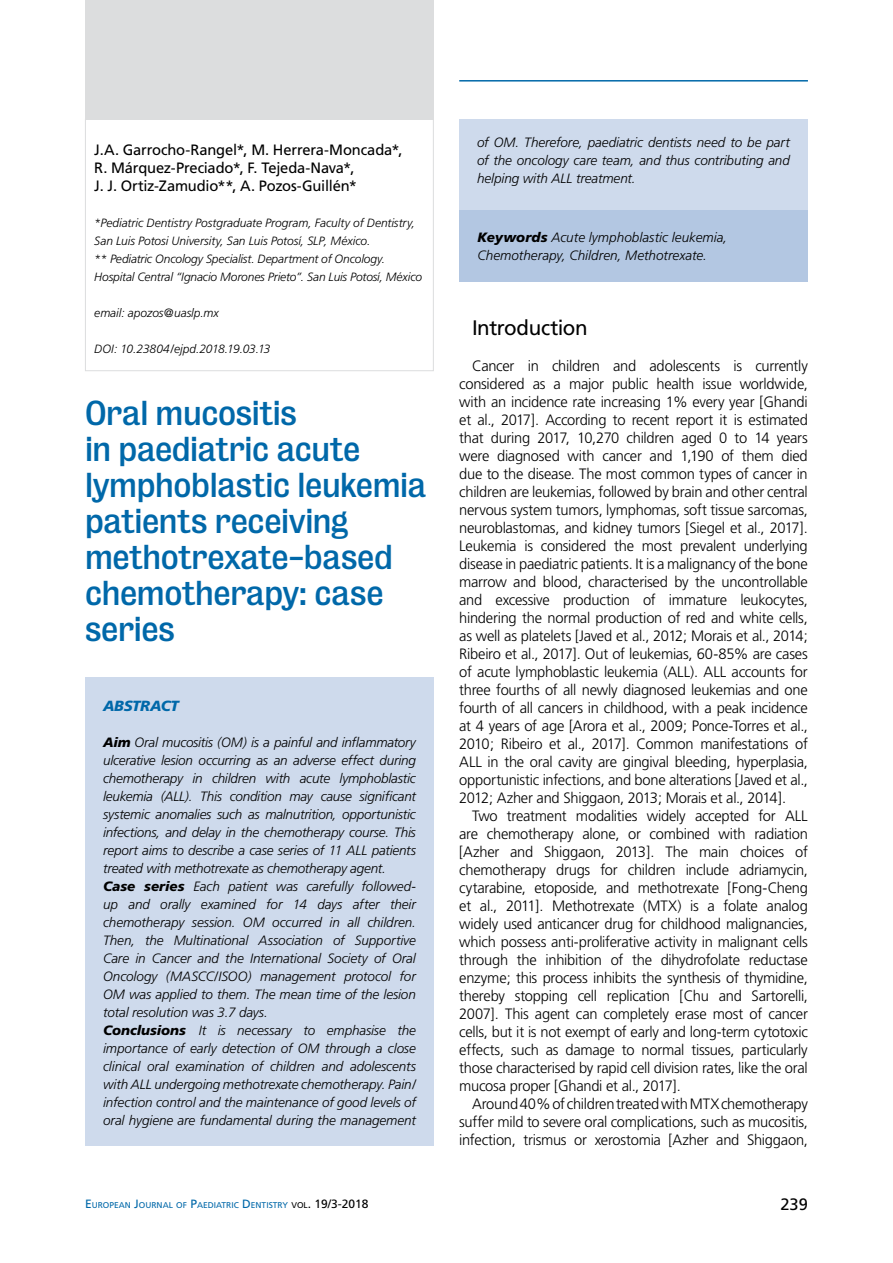
<style>
.page{position:relative;width:893px;height:1263px;background:#fff}
.page>*{position:absolute;margin:0;border:0;box-sizing:border-box;transform-origin:0 0}
.t1{font:31.5px/36px "Bureau Grot Five Three";letter-spacing:-.01em;color:#0068a9}
.t2{font:21px "Frutiger";letter-spacing:-.025em;color:#000}
.t3{font:16.5px "Frutiger";color:#000}
.t4{font:300 15px/18px "Frutiger";letter-spacing:-.02em;color:#000;text-align:justify}
.t5{font:15px/18px "Frutiger";letter-spacing:-.015em;color:#000}
.t6{font:italic 900 14.7px "Frutiger";letter-spacing:-.02em;color:#0068a9}
.t7{font:italic 300 13.5px/18px "Frutiger";letter-spacing:-.01em;color:#000}
.t8{font:italic 300 12px/18px "Frutiger";letter-spacing:-.005em;color:#000}
.t9{font:8.4px "Frutiger";color:#0068a9}
.s1{font-weight:900}
.s2{font-size:12px}
.s3{color:#000}
.s4{font-size:12px;color:#000}
</style>
<div class="page">
<hr style="left:459px;top:80px;width:349px;height:2px;background:#0068a9">
<div style="left:85px;top:0;width:349px;height:119px;background:#dcddde"></div>
<div style="left:85px;top:119px;width:349px;height:252px;border:1px solid #dcddde"></div>
<div style="left:85px;top:677px;width:349px;height:468px;background:#cedaec"></div>
<div style="left:459px;top:209px;width:349px;height:72px;background:#b3c7e2"></div>
<div style="left:459px;top:119px;width:349px;height:90px;background:#cedaec"></div>
<p class="t5" style="left:94px;top:141px;width:310px">J.A. Garrocho-Rangel*, M. Herrera-Moncada*,<br>R. Márquez-Preciado*, F. Tejeda-Nava*,<br>J. J. Ortiz-Zamudio**, A. Pozos-Guillén*</p>
<p class="t8" style="left:94px;top:214px;width:329px">*Pediatric Dentistry Postgraduate Program, Faculty of Dentistry, San Luis Potosi University, San Luis Potosí, SLP, México.<br>** Pediatric Oncology Specialist. Department of Oncology.<br>Hospital Central “Ignacio Morones Prieto”. San Luis Potosí, México</p>
<p class="t8" style="left:94px;top:304px;width:126px">email: apozos@uaslp.mx</p>
<p class="t8" style="left:94px;top:340px;width:178px">DOI: 10.23804/ejpd.2018.19.03.13</p>
<h1 class="t1" style="left:85px;top:395px;width:343px">Oral mucositis<br>in paediatric acute lymphoblastic leukemia patients receiving methotrexate-based chemotherapy: case series</h1>
<p class="t6" style="left:103px;top:697px;width:77px">ABSTRACT</p>
<p class="t7" style="left:103px;top:733px;width:314px"><span class="s1">Aim</span> Oral mucositis (OM) is a painful and inflammatory ulcerative lesion occurring as an adverse effect during chemotherapy in children with acute lymphoblastic leukemia (ALL). This condition may cause significant systemic anomalies such as malnutrition, opportunistic infections, and delay in the chemotherapy course. This report aims to describe a case series of 11 ALL patients treated with methotrexate as chemotherapy agent.<br><span class="s1">Case series</span> Each patient was carefully followed&shy;up and orally examined for 14 days after their chemotherapy session. OM occurred in all children.<br>Then, the Multinational Association of Supportive Care in Cancer and the International Society of Oral Oncology (MASCC/ISOO) management protocol for OM was applied to them. The mean time of the lesion total resolution was 3.7 days.<br><span class="s1">Conclusions</span> It is necessary to emphasise the importance of early detection of OM through a close clinical oral examination of children and adolescents with ALL undergoing methotrexate chemotherapy. Pain/ infection control and the maintenance of good levels of oral hygiene are fundamental during the management</p>
<p class="t7" style="left:477px;top:134px;width:314px;text-align:justify">of OM. Therefore, paediatric dentists need to be part of the oncology care team, and thus contributing and helping with ALL treatment.</p>
<p class="t7" style="left:477px;top:228px;width:251px"><span class="s1">Keywords</span> Acute lymphoblastic leukemia,<br>Chemotherapy, Children, Methotrexate.</p>
<h2 class="t2" style="left:472px;top:315px;width:117px">Introduction</h2>
<p class="t4" style="left:459px;top:357px;width:350px;text-indent:13px">Cancer in children and adolescents is currently considered as a major public health issue worldwide, with an incidence rate increasing 1% every year [Ghandi et al., 2017]. According to recent report it is estimated that during 2017, 10,270 children aged 0 to 14 years were diagnosed with cancer and 1,190 of them died due to the disease. The most common types of cancer in children are leukemias, followed by brain and other central nervous system tumors, lymphomas, soft tissue sarcomas, neuroblastomas, and kidney tumors [Siegel et al., 2017].<br>Leukemia is considered the most prevalent underlying disease in paediatric patients. It is a malignancy of the bone marrow and blood, characterised by the uncontrollable and excessive production of immature leukocytes, hindering the normal production of red and white cells, as well as platelets [Javed et al., 2012; Morais et al., 2014; Ribeiro et al., 2017]. Out of leukemias, 60-85% are cases of acute lymphoblastic leukemia (ALL). ALL accounts for three fourths of all newly diagnosed leukemias and one fourth of all cancers in childhood, with a peak incidence at 4 years of age [Arora et al., 2009; Ponce-Torres et al., 2010; Ribeiro et al., 2017]. Common manifestations of ALL in the oral cavity are gingival bleeding, hyperplasia, opportunistic infections, and bone alterations [Javed et al., 2012; Azher and Shiggaon, 2013; Morais et al., 2014].</p>
<p class="t4" style="left:459px;top:807px;width:350px;text-indent:13px">Two treatment modalities widely accepted for ALL are chemotherapy alone, or combined with radiation [Azher and Shiggaon, 2013]. The main choices of chemotherapy drugs for children include adriamycin, cytarabine, etoposide, and methotrexate [Fong-Cheng et al., 2011]. Methotrexate (MTX) is a folate analog widely used anticancer drug for childhood malignancies, which possess anti-proliferative activity in malignant cells through the inhibition of the dihydrofolate reductase enzyme; this process inhibits the synthesis of thymidine, thereby stopping cell replication [Chu and Sartorelli, 2007]. This agent can completely erase most of cancer cells, but it is not exempt of early and long-term cytotoxic effects, such as damage to normal tissues, particularly those characterised by rapid cell division rates, like the oral mucosa proper [Ghandi et al., 2017].</p>
<p class="t4" style="left:459px;top:1095px;width:350px;text-indent:13px">Around 40% of children treated with MTX chemotherapy suffer mild to severe oral complications, such as mucositis, infection, trismus or xerostomia [Azher and Shiggaon,</p>
<p class="t9" style="left:85px;top:1200px;width:285px"><span class="s2">E</span>UROPEAN <span class="s2">J</span>OURNAL OF <span class="s2">P</span>AE DIATRIC <span class="s2">D</span> E NTISTRY <span class="s3">VOL</span><span class="s4">. 19/3-2018</span></p>
<p class="t3" style="left:780px;top:1194px;width:29px">239</p>
</div>
